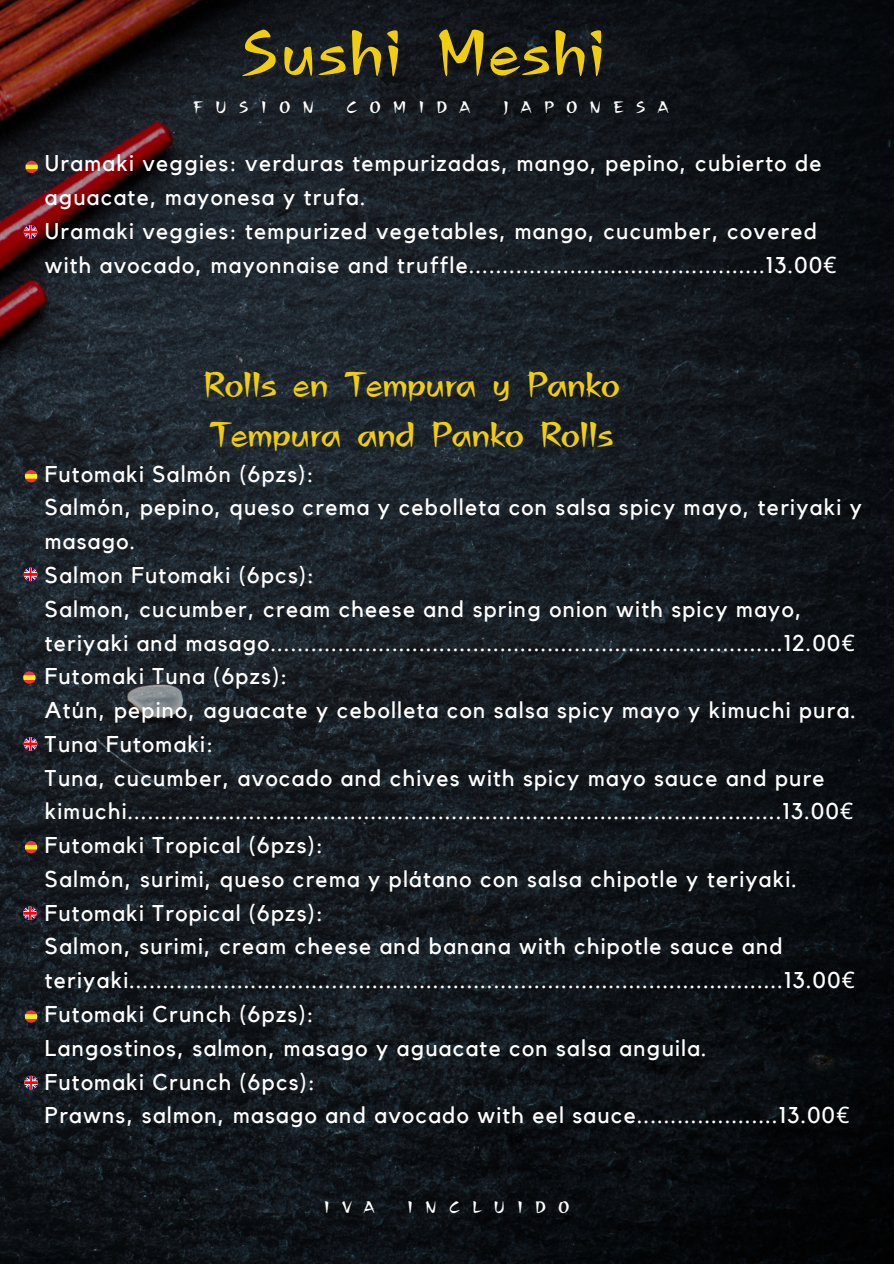
<style>
.page{position:relative;width:894px;height:1264px;background:#fff}
.page>*{position:absolute;margin:0;border:0;box-sizing:border-box;transform-origin:0 0}
.t1{font:64.8px "TEST Pop Fury B";color:#f1cd0f}
.t2{font:35.85px/49.5px "TEST Pop Fury B";letter-spacing:-.04em;color:#f1cd0f}
.t3{font:22.8px/33.8px "Kollektif";letter-spacing:.06em;color:#fff}
.t4{font:16.65px "TEST Pop Fury B";letter-spacing:.715em;color:#fff}
.s1{font-family:"Noto Sans"}
</style>
<div class="page">
<img style="left:0;top:0;width:893px;height:1263px">
<svg style="left:25px;top:161px;width:13px;height:12px"></svg>
<svg style="left:24px;top:225px;width:13px;height:14px"></svg>
<svg style="left:24px;top:1075px;width:14px;height:14px"></svg>
<svg style="left:25px;top:841px;width:12px;height:12px"></svg>
<svg style="left:23px;top:906px;width:14px;height:14px"></svg>
<svg style="left:24px;top:737px;width:13px;height:13px"></svg>
<svg style="left:24px;top:567px;width:13px;height:14px"></svg>
<svg style="left:25px;top:1010px;width:12px;height:12px"></svg>
<svg style="left:23px;top:671px;width:13px;height:12px"></svg>
<svg style="left:25px;top:470px;width:12px;height:12px"></svg>
<p class="t1" style="left:239px;top:18px;width:368px">Sushi Meshi</p>
<p class="t4" style="left:193px;top:99px;width:122px">FUSION</p>
<p class="t4" style="left:346px;top:99px;width:126px">COMIDA</p>
<p class="t4" style="left:502px;top:99px;width:167px">JAPONESA</p>
<p class="t3" style="left:45px;top:147px;width:793px">Uramaki veggies: verduras tempurizadas, mango, pepino, cubierto de aguacate, mayonesa y trufa.<br>Uramaki veggies: tempurized vegetables, mango, cucumber, covered with avocado, mayonnaise and truffle............................................13.00<span class="s1">€</span></p>
<p class="t2" style="left:203px;top:359px;width:418px">Rolls en Tempura y Panko<br>Tempura and Panko Rolls</p>
<p class="t3" style="left:45px;top:458px;width:818px">Futomaki Salmón (6pzs):<br>Salmón, pepino, queso crema y cebolleta con salsa spicy mayo, teriyaki y masago.<br>Salmon Futomaki (6pcs):<br>Salmon, cucumber, cream cheese and spring onion with spicy mayo, teriyaki and masago............................................................................12.00<span class="s1">€ </span>Futomaki Tuna (6pzs):<br>Atún, pepino, aguacate y cebolleta con salsa spicy mayo y kimuchi pura.<br>Tuna Futomaki:<br>Tuna, cucumber, avocado and chives with spicy mayo sauce and pure kimuchi.................................................................................................13.00<span class="s1">€ </span>Futomaki Tropical (6pzs):<br>Salmón, surimi, queso crema y plátano con salsa chipotle y teriyaki.<br>Futomaki Tropical (6pzs):<br>Salmon, surimi, cream cheese and banana with chipotle sauce and teriyaki.................................................................................................13.00<span class="s1">€ </span>Futomaki Crunch (6pzs):<br>Langostinos, salmon, masago y aguacate con salsa anguila.<br>Futomaki Crunch (6pcs):<br>Prawns, salmon, masago and avocado with eel sauce.....................13.00<span class="s1">€</span></p>
<p class="t4" style="left:324px;top:1198px;width:52px">IVA</p>
<p class="t4" style="left:407px;top:1198px;width:164px">INCLUIDO</p>
</div>
